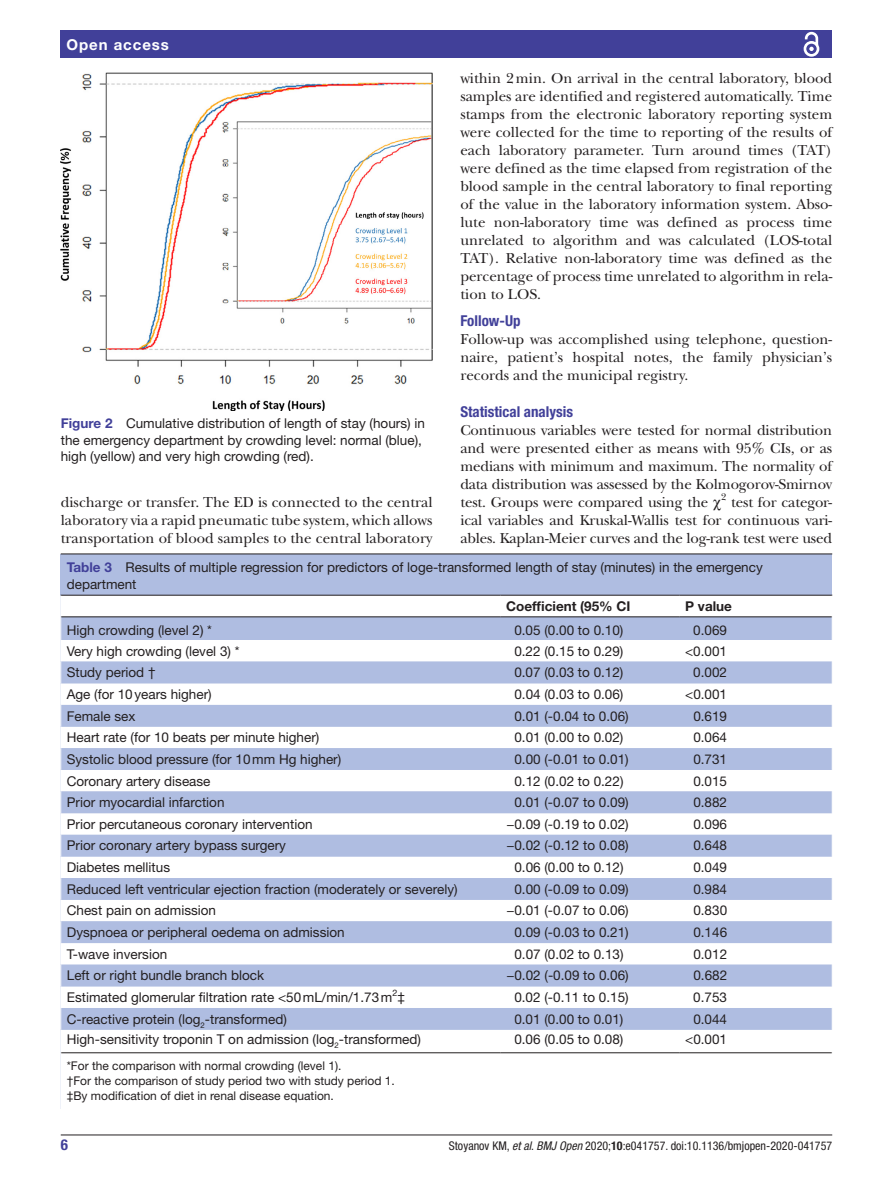
<style>
.page{position:relative;width:893px;height:1191px;background:#fff}
.page>*{position:absolute;margin:0;border:0;box-sizing:border-box;transform-origin:0 0}
.t1{font:15px/18px "New Baskerville";color:#231f20;text-align:justify}
.t2{font:700 condensed 15px "Helvetica Neue LT Std";color:#414099}
.t3{font:700 15px "Helvetica Neue LT Std";letter-spacing:.065em;color:#fff}
.t4{font:13.5px/16.2px "Helvetica Neue LT Std";color:#231f20}
.t5{font:700 13.5px "Helvetica Neue LT Std";color:#231f20}
.t6{font:12px/15px "Helvetica Neue LT Std";color:#231f20}
.t7{font:condensed 12px "Helvetica Neue LT Std";color:#231f20}
.t8{font:9px "Helvetica Neue LT Std";color:#231f20}
.s1{font-weight:700;color:#414099}
.s2{font-style:italic}
.s3{font-weight:700}
</style>
<div class="page">
<hr style="left:61px;top:1134px;width:771px;height:1px;background:#231f20">
<div style="left:61px;top:31px;width:771px;height:27px;background:#414099"></div>
<svg style="left:803px;top:31px;width:17px;height:26px"></svg>
<img style="left:61px;top:73px;width:372px;height:338px">
<div style="left:61px;top:554px;width:771px;height:555px;background:#afbde1"></div>
<hr style="left:61px;top:553px;width:771px;height:1px;background:#231f20">
<div style="left:61px;top:596px;width:771px;height:513px;background:#fff"></div>
<svg style="left:61px;top:617px;width:771px;height:412px"></svg>
<hr style="left:61px;top:595px;width:439px;height:1px;background:#231f20">
<hr style="left:61px;top:616px;width:439px;height:1px;background:#231f20">
<hr style="left:500px;top:595px;width:179px;height:1px;background:#231f20">
<hr style="left:500px;top:616px;width:179px;height:1px;background:#231f20">
<hr style="left:679px;top:595px;width:153px;height:1px;background:#231f20">
<hr style="left:679px;top:616px;width:153px;height:1px;background:#231f20">
<hr style="left:500px;top:1052px;width:179px;height:1px;background:#231f20">
<hr style="left:679px;top:1052px;width:153px;height:1px;background:#231f20">
<hr style="left:61px;top:1052px;width:439px;height:1px;background:#231f20">
<svg style="left:60px;top:595px;width:1px;height:457px"></svg>
<hr style="left:67px;top:1069px;width:765px;height:2px;background:#fff">
<hr style="left:67px;top:1084px;width:765px;height:2px;background:#fff">
<hr style="left:67px;top:1099px;width:765px;height:2px;background:#fff">
<p class="t3" style="left:66px;top:35px;width:104px">Open access</p>
<p class="t4" style="left:61px;top:415px;width:366px"><span class="s1">Figure 2</span> Cumulative distribution of length of stay (hours) in the emergency department by crowding level: normal (blue), high (yellow) and very high crowding (red).</p>
<p class="t1" style="left:61px;top:493px;width:373px">discharge or transfer. The ED is connected to the central laboratory via a rapid pneumatic tube system, which allows transportation of blood samples to the central laboratory</p>
<p class="t1" style="left:460px;top:69px;width:373px">within 2min. On arrival in the central laboratory, blood samples are identified and registered automatically. Time stamps from the electronic laboratory reporting system were collected for the time to reporting of the results of each laboratory parameter. Turn around times (TAT) were defined as the time elapsed from registration of the blood sample in the central laboratory to final reporting of the value in the laboratory information system. Abso&shy;lute non-laboratory time was defined as process time unrelated to algorithm and was calculated (LOS-total TAT). Relative non-laboratory time was defined as the percentage of process time unrelated to algorithm in rela&shy;tion to LOS.</p>
<p class="t2" style="left:460px;top:312px;width:62px">Follow-Up</p>
<p class="t1" style="left:460px;top:331px;width:373px">Follow-up was accomplished using telephone, question&shy;naire, patient’s hospital notes, the family physician’s records and the municipal registry.</p>
<p class="t2" style="left:460px;top:402px;width:114px">Statistical analysis</p>
<p class="t1" style="left:460px;top:421px;width:373px">Continuous variables were tested for normal distribution and were presented either as means with 95% CIs, or as medians with minimum and maximum. The normality of data distribution was assessed by the Kolmogorov-Smirnov test. Groups were compared using the <sup>2</sup> test for categor&shy;ical variables and Kruskal-Wallis test for continuous vari&shy;ables. Kaplan-Meier curves and the log-rank test were used</p>
<p class="t4" style="left:67px;top:559px;width:697px"><span class="s1">Table 3</span> Results of multiple regression for predictors of loge-transformed length of stay (minutes) in the emergency department</p>
<p class="t5" style="left:506px;top:597px;width:126px">Coefficient (95% CI</p>
<p class="t5" style="left:685px;top:597px;width:48px">P value</p>
<p class="t4" style="left:67px;top:622px;width:147px">High crowding (level 2) *</p>
<p class="t4" style="left:514px;top:622px;width:111px">0.05 (0.00 to 0.10)</p>
<p class="t4" style="left:693px;top:622px;width:35px">0.069</p>
<p class="t4" style="left:67px;top:642px;width:174px">Very high crowding (level 3) *</p>
<p class="t4" style="left:514px;top:642px;width:111px">0.22 (0.15 to 0.29)</p>
<p class="t4" style="left:685px;top:642px;width:43px">&lt;0.001</p>
<p class="t4" style="left:67px;top:664px;width:90px">Study period †</p>
<p class="t4" style="left:514px;top:664px;width:111px">0.07 (0.03 to 0.12)</p>
<p class="t4" style="left:693px;top:664px;width:35px">0.002</p>
<p class="t4" style="left:67px;top:686px;width:146px">Age (for 10years higher)</p>
<p class="t4" style="left:514px;top:686px;width:111px">0.04 (0.03 to 0.06)</p>
<p class="t4" style="left:685px;top:686px;width:43px">&lt;0.001</p>
<p class="t4" style="left:67px;top:707px;width:70px">Female sex</p>
<p class="t4" style="left:514px;top:707px;width:116px">0.01 (-0.04 to 0.06)</p>
<p class="t4" style="left:693px;top:707px;width:35px">0.619</p>
<p class="t4" style="left:67px;top:729px;width:254px">Heart rate (for 10 beats per minute higher)</p>
<p class="t4" style="left:514px;top:729px;width:111px">0.01 (0.00 to 0.02)</p>
<p class="t4" style="left:693px;top:729px;width:35px">0.064</p>
<p class="t4" style="left:67px;top:751px;width:276px">Systolic blood pressure (for 10mm Hg higher)</p>
<p class="t4" style="left:514px;top:751px;width:116px">0.00 (-0.01 to 0.01)</p>
<p class="t4" style="left:693px;top:751px;width:35px">0.731</p>
<p class="t4" style="left:67px;top:772px;width:145px">Coronary artery disease</p>
<p class="t4" style="left:514px;top:772px;width:111px">0.12 (0.02 to 0.22)</p>
<p class="t4" style="left:693px;top:772px;width:35px">0.015</p>
<p class="t4" style="left:67px;top:794px;width:159px">Prior myocardial infarction</p>
<p class="t4" style="left:514px;top:794px;width:116px">0.01 (-0.07 to 0.09)</p>
<p class="t4" style="left:693px;top:794px;width:35px">0.882</p>
<p class="t4" style="left:67px;top:815px;width:247px">Prior percutaneous coronary intervention</p>
<p class="t4" style="left:506px;top:815px;width:124px">−0.09 (-0.19 to 0.02)</p>
<p class="t4" style="left:693px;top:815px;width:35px">0.096</p>
<p class="t4" style="left:67px;top:837px;width:221px">Prior coronary artery bypass surgery</p>
<p class="t4" style="left:506px;top:837px;width:124px">−0.02 (-0.12 to 0.08)</p>
<p class="t4" style="left:693px;top:837px;width:35px">0.648</p>
<p class="t4" style="left:67px;top:859px;width:105px">Diabetes mellitus</p>
<p class="t4" style="left:514px;top:859px;width:111px">0.06 (0.00 to 0.12)</p>
<p class="t4" style="left:693px;top:859px;width:35px">0.049</p>
<p class="t4" style="left:67px;top:880px;width:392px">Reduced left ventricular ejection fraction (moderately or severely)</p>
<p class="t4" style="left:514px;top:880px;width:116px">0.00 (-0.09 to 0.09)</p>
<p class="t4" style="left:693px;top:880px;width:35px">0.984</p>
<p class="t4" style="left:67px;top:902px;width:151px">Chest pain on admission</p>
<p class="t4" style="left:506px;top:902px;width:124px">−0.01 (-0.07 to 0.06)</p>
<p class="t4" style="left:693px;top:902px;width:35px">0.830</p>
<p class="t4" style="left:67px;top:924px;width:279px">Dyspnoea or peripheral oedema on admission</p>
<p class="t4" style="left:514px;top:924px;width:116px">0.09 (-0.03 to 0.21)</p>
<p class="t4" style="left:693px;top:924px;width:35px">0.146</p>
<p class="t4" style="left:67px;top:945px;width:102px">T-wave inversion</p>
<p class="t4" style="left:514px;top:945px;width:111px">0.07 (0.02 to 0.13)</p>
<p class="t4" style="left:693px;top:945px;width:35px">0.012</p>
<p class="t4" style="left:67px;top:967px;width:199px">Left or right bundle branch block</p>
<p class="t4" style="left:506px;top:967px;width:124px">−0.02 (-0.09 to 0.06)</p>
<p class="t4" style="left:693px;top:967px;width:35px">0.682</p>
<p class="t4" style="left:67px;top:989px;width:339px">Estimated glomerular filtration rate &lt;50mL/min/1.73m ‡</p>
<p class="t8" style="left:392px;top:987px;width:6px">2</p>
<p class="t4" style="left:514px;top:989px;width:116px">0.02 (-0.11 to 0.15)</p>
<p class="t4" style="left:693px;top:989px;width:35px">0.753</p>
<p class="t4" style="left:67px;top:1010px;width:222px">C-reactive protein (log<sub>2</sub>-transformed)</p>
<p class="t4" style="left:514px;top:1010px;width:111px">0.01 (0.00 to 0.01)</p>
<p class="t4" style="left:693px;top:1010px;width:35px">0.044</p>
<p class="t4" style="left:67px;top:1030px;width:356px">High-sensitivity troponin T on admission (log<sub>2</sub>-transformed)</p>
<p class="t4" style="left:514px;top:1030px;width:111px">0.06 (0.05 to 0.08)</p>
<p class="t4" style="left:685px;top:1030px;width:43px">&lt;0.001</p>
<p class="t6" style="left:67px;top:1058px;width:330px">*For the comparison with normal crowding (level 1).<br>†For the comparison of study period two with study period 1. ‡By modification of diet in renal disease equation.</p>
<p class="t2" style="left:61px;top:1135px;width:9px">6</p>
<p class="t7" style="left:449px;top:1138px;width:385px">Stoyanov KM, <span class="s2">et al</span>. <span class="s2">BMJ Open</span> 2020;<span class="s3">10</span>:e041757. doi:10.1136/bmjopen-2020-041757</p>
</div>
